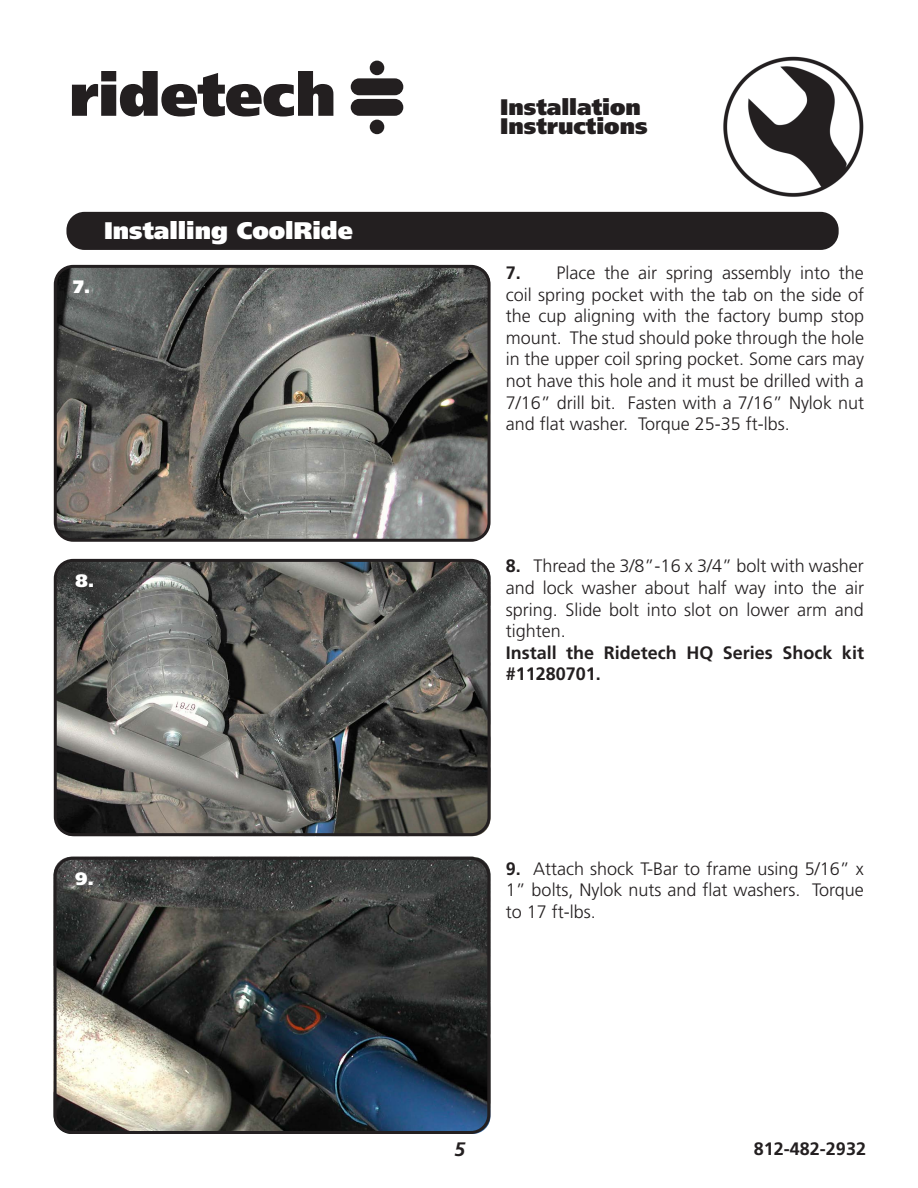
<style>
.page{position:relative;width:918px;height:1188px;background:#fff}
.page>*{position:absolute;margin:0;border:0;box-sizing:border-box;transform-origin:0 0}
.t1{font:900 24px "Frutiger LT Pro";color:#fff}
.t2{font:900 22.5px/19.5px "Frutiger LT Pro";color:#231f20}
.t3{font:italic 700 19.5px "Frutiger LT Pro";color:#231f20}
.t4{font:300 18px/21.6px "Frutiger LT Pro";color:#231f20;text-align:justify}
.t5{font:700 18px/21.6px "Frutiger LT Pro";color:#231f20}
.t6{font:900 18px "Frutiger LT Pro";color:#fff}
.s1{font-weight:700}
</style>
<div class="page">
<img style="left:723px;top:56px;width:141px;height:141px">
<svg style="left:72px;top:71px;width:261px;height:46px"></svg>
<div style="left:351px;top:78px;width:52px;height:17px;background:#231f20;border-radius:8px"></div>
<div style="left:351px;top:99px;width:52px;height:17px;background:#231f20;border-radius:8px"></div>
<div style="left:370px;top:61px;width:14px;height:14px;background:#231f20;border-radius:50%"></div>
<div style="left:370px;top:120px;width:14px;height:14px;background:#231f20;border-radius:50%"></div>
<img style="left:58px;top:560px;width:429px;height:276px">
<img style="left:54px;top:857px;width:437px;height:277px">
<img style="left:55px;top:266px;width:432px;height:272px">
<div style="left:54px;top:559px;width:437px;height:277px;border:3px solid #231f20;border-radius:18px"></div>
<div style="left:54px;top:265px;width:437px;height:277px;border:3px solid #231f20;border-radius:18px"></div>
<div style="left:66px;top:212px;width:773px;height:38px;background:#231f20;border-radius:18px"></div>
<div style="left:54px;top:857px;width:436px;height:277px;border:3px solid #231f20;border-radius:18px"></div>
<p class="t6" style="left:73px;top:275px;width:19px">7.</p>
<h1 class="t1" style="left:104px;top:216px;width:250px">Installing CoolRide</h1>
<p class="t6" style="left:75px;top:570px;width:20px">8.</p>
<p class="t6" style="left:75px;top:868px;width:20px">9.</p>
<p class="t2" style="left:500px;top:97px;width:149px">Installation<br>Instructions</p>
<p class="t4" style="left:506px;top:262px;width:360px"><span class="s1">7.</span> Place the air spring assembly into the coil spring pocket with the tab on the side of the cup aligning with the factory bump stop mount. The stud should poke through the hole in the upper coil spring pocket. Some cars may not have this hole and it must be drilled with a 7/16” drill bit. Fasten with a 7/16” Nylok nut and flat washer. Torque 25-35 ft-lbs.</p>
<p class="t4" style="left:506px;top:556px;width:360px"><span class="s1">8.</span> Thread the 3/8”-16 x 3/4” bolt with washer and lock washer about half way into the air spring. Slide bolt into slot on lower arm and tighten.</p>
<p class="t5" style="left:506px;top:642px;width:360px">Install the Ridetech HQ Series Shock kit #11280701.</p>
<p class="t4" style="left:506px;top:858px;width:360px"><span class="s1">9.</span> Attach shock T-Bar to frame using 5/16” x 1” bolts, Nylok nuts and flat washers. Torque to 17 ft-lbs.</p>
<p class="t3" style="left:454px;top:1138px;width:12px">5</p>
<p class="t5" style="left:754px;top:1138px;width:114px">812-482-2932</p>
</div>
